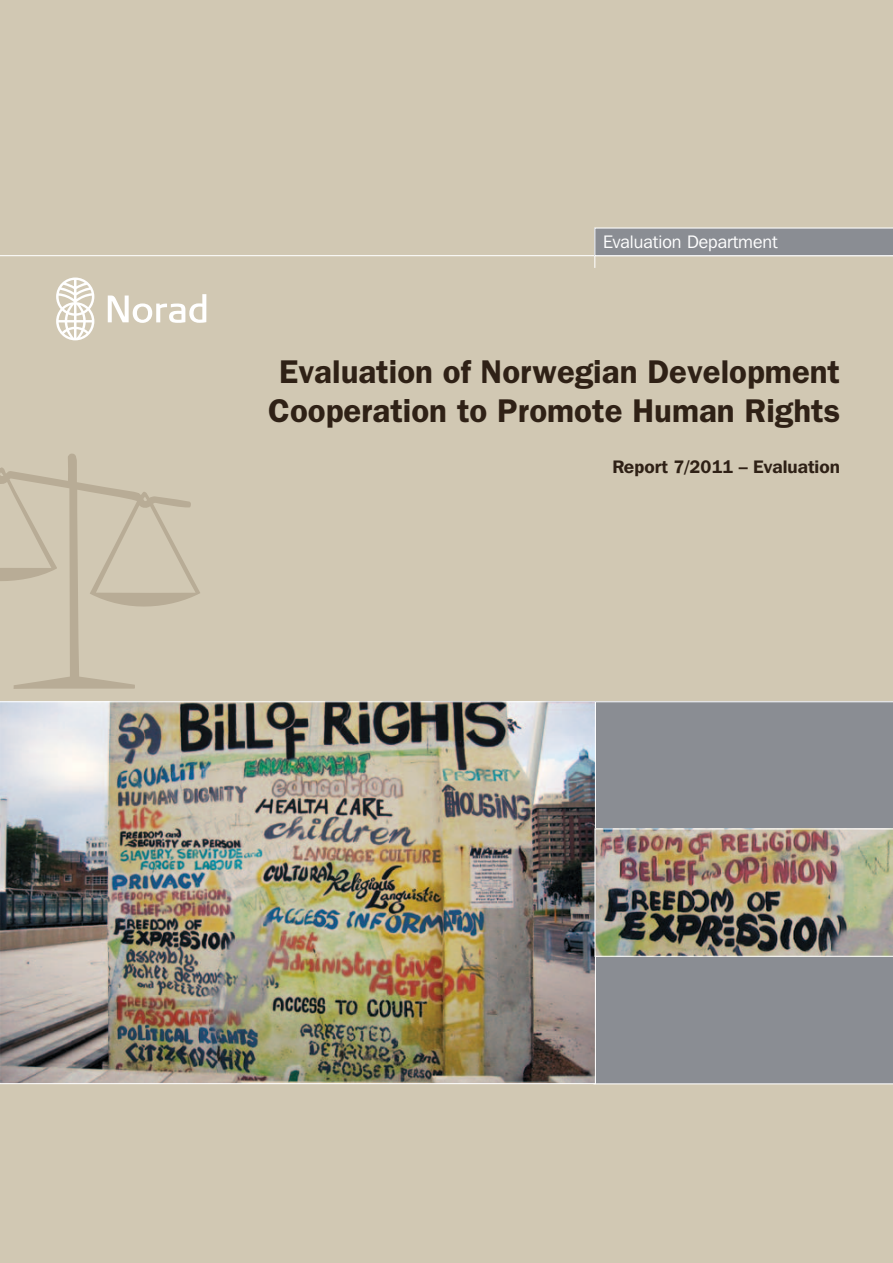
<style>
.page{position:relative;width:893px;height:1263px;background:#d1c8b3}
.page>*{position:absolute;margin:0;border:0;box-sizing:border-box;transform-origin:0 0}
.t1{font:600 33px/39.6px "Franklin Gothic";color:#2f2116;text-align:center}
.t2{font:600 18px "Franklin Gothic IT Cby BT";color:#2f2116}
.t3{font:18px "Franklin Gothic IT Cby BT";color:#fff}
</style>
<div class="page">
<svg style="left:0;top:453px;width:200px;height:236px"></svg>
<hr style="left:0;top:255px;width:893px;height:1px;background:#fff">
<svg style="left:108px;top:294px;width:98px;height:29px"></svg>
<svg style="left:56px;top:277px;width:38px;height:63px"></svg>
<svg style="left:594px;top:227px;width:299px;height:41px"></svg>
<img style="left:0;top:701px;width:593px;height:383px">
<img style="left:593px;top:701px;width:300px;height:383px">
<p class="t3" style="left:603px;top:231px;width:176px">Evaluation Department</p>
<p class="t1" style="left:268px;top:351px;width:574px">Evaluation of Norwegian Development<br>Cooperation to Promote Human Rights</p>
<p class="t2" style="left:612px;top:455px;width:229px">Report 7/2011 – Evaluation</p>
</div>
